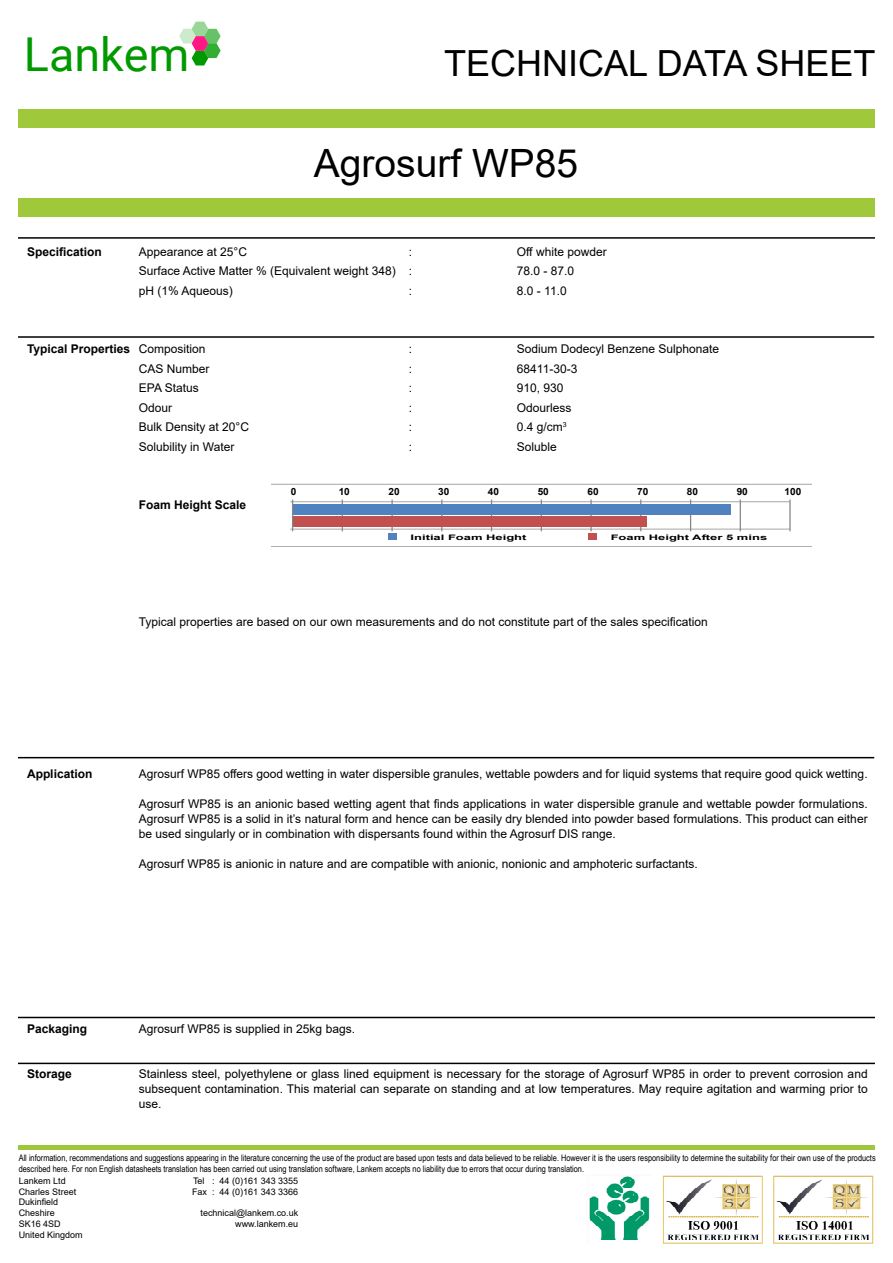
<style>
.page{position:relative;width:893px;height:1263px;background:#fff}
.page>*{position:absolute;margin:0;border:0;box-sizing:border-box;transform-origin:0 0}
.t1{font:46.65px "Roboto";color:#090}
.t2{font:39px "Arial";color:#000}
.t3{font:36px "Arial";color:#000}
.t4{font:12px/15px "Arial";color:#000;text-align:justify}
.t5{font:700 12px "Arial";color:#000}
.t6{font:700 9.9px "Arial";color:#010101}
.t7{font:9px/10.8px "Arial Narrow";color:#000}
.t8{font:9px/10.8px "Arial";color:#000}
.t9{font:700 7.5px "Arial";color:#000;scale:1.71 1}
</style>
<div class="page">
<div style="left:19px;top:110px;width:856px;height:18px;background:#9fc83b"></div>
<hr style="left:18px;top:1145px;width:856px;height:4px;background:#9fc73b">
<hr style="left:18px;top:237px;width:857px;height:2px;background:#000">
<hr style="left:18px;top:336px;width:856px;height:2px;background:#000">
<hr style="left:18px;top:1017px;width:857px;height:1px;background:#000">
<hr style="left:18px;top:1063px;width:857px;height:1px;background:#000">
<hr style="left:18px;top:757px;width:856px;height:1px;background:#000">
<div style="left:18px;top:198px;width:856px;height:18px;background:#9fc83b"></div>
<img style="left:586px;top:1175px;width:288px;height:69px">
<svg style="left:272px;top:484px;width:540px;height:63px"></svg>
<div style="left:588px;top:533px;width:9px;height:7px;background:#c1514f"></div>
<div style="left:388px;top:533px;width:9px;height:7px;background:#4f82be"></div>
<svg style="left:179px;top:22px;width:42px;height:44px"></svg>
<h1 class="t1" style="left:24px;top:21px;width:167px">Lankem</h1>
<h3 class="t3" style="left:444px;top:38px;width:433px">TECHNICAL DATA SHEET</h3>
<h2 class="t2" style="left:314px;top:136px;width:266px">Agrosurf WP85</h2>
<p class="t5" style="left:27px;top:243px;width:76px">Specification</p>
<p class="t4" style="left:139px;top:244px;width:110px">Appearance at 25°C</p>
<p class="t4" style="left:409px;top:244px;width:5px">:</p>
<p class="t4" style="left:517px;top:244px;width:91px">Off white powder</p>
<p class="t4" style="left:139px;top:263px;width:275px">Surface Active Matter % (Equivalent weight 348) :</p>
<p class="t4" style="left:517px;top:263px;width:59px">78.0 - 87.0</p>
<p class="t4" style="left:139px;top:283px;width:96px">pH (1% Aqueous)</p>
<p class="t4" style="left:409px;top:283px;width:5px">:</p>
<p class="t4" style="left:517px;top:283px;width:51px">8.0 - 11.0</p>
<p class="t5" style="left:27px;top:340px;width:105px">Typical Properties</p>
<p class="t4" style="left:139px;top:341px;width:68px">Composition</p>
<p class="t4" style="left:409px;top:341px;width:5px">:</p>
<p class="t4" style="left:517px;top:341px;width:204px">Sodium Dodecyl Benzene Sulphonate</p>
<p class="t4" style="left:139px;top:361px;width:72px">CAS Number</p>
<p class="t4" style="left:409px;top:361px;width:5px">:</p>
<p class="t4" style="left:517px;top:361px;width:62px">68411-30-3</p>
<p class="t4" style="left:139px;top:380px;width:61px">EPA Status</p>
<p class="t4" style="left:409px;top:380px;width:5px">:</p>
<p class="t4" style="left:517px;top:380px;width:48px">910, 930</p>
<p class="t4" style="left:139px;top:400px;width:35px">Odour</p>
<p class="t4" style="left:409px;top:400px;width:5px">:</p>
<p class="t4" style="left:517px;top:400px;width:56px">Odourless</p>
<p class="t4" style="left:139px;top:419px;width:112px">Bulk Density at 20°C</p>
<p class="t4" style="left:409px;top:419px;width:5px">:</p>
<p class="t4" style="left:517px;top:419px;width:51px">0.4 g/cm<sup>3</sup></p>
<p class="t4" style="left:139px;top:439px;width:97px">Solubility in Water</p>
<p class="t4" style="left:409px;top:439px;width:5px">:</p>
<p class="t4" style="left:517px;top:439px;width:42px">Soluble</p>
<p class="t5" style="left:139px;top:496px;width:109px">Foam Height Scale</p>
<p class="t6" style="left:291px;top:485px;width:7px">0</p>
<p class="t6" style="left:339px;top:485px;width:13px">10</p>
<p class="t6" style="left:388px;top:485px;width:13px">20</p>
<p class="t6" style="left:438px;top:485px;width:13px">30</p>
<p class="t6" style="left:488px;top:485px;width:13px">40</p>
<p class="t6" style="left:538px;top:485px;width:13px">50</p>
<p class="t6" style="left:587px;top:485px;width:13px">60</p>
<p class="t6" style="left:637px;top:485px;width:13px">70</p>
<p class="t6" style="left:687px;top:485px;width:13px">80</p>
<p class="t6" style="left:737px;top:485px;width:13px">90</p>
<p class="t6" style="left:785px;top:485px;width:18px">100</p>
<p class="t9" style="left:411px;top:532px;width:69px">Initial Foam Height</p>
<p class="t9" style="left:611px;top:532px;width:93px">Foam Height After 5 mins</p>
<p class="t4" style="left:139px;top:614px;width:570px">Typical properties are based on our own measurements and do not constitute part of the sales specification</p>
<p class="t5" style="left:27px;top:765px;width:67px">Application</p>
<p class="t4" style="left:139px;top:766px;width:730px">Agrosurf WP85 offers good wetting in water dispersible granules, wettable powders and for liquid systems that require good quick wetting.</p>
<p class="t4" style="left:139px;top:796px;width:730px">Agrosurf WP85 is an anionic based wetting agent that finds applications in water dispersible granule and wettable powder formulations.<br>Agrosurf WP85 is a solid in it’s natural form and hence can be easily dry blended into powder based formulations. This product can either be used singularly or in combination with dispersants found within the Agrosurf DIS range.</p>
<p class="t4" style="left:139px;top:856px;width:560px">Agrosurf WP85 is anionic in nature and are compatible with anionic, nonionic and amphoteric surfactants.</p>
<p class="t5" style="left:27px;top:1020px;width:62px">Packaging</p>
<p class="t5" style="left:27px;top:1065px;width:46px">Storage</p>
<p class="t4" style="left:139px;top:1021px;width:218px">Agrosurf WP85 is supplied in 25kg bags.</p>
<p class="t4" style="left:139px;top:1066px;width:730px">Stainless steel, polyethylene or glass lined equipment is necessary for the storage of Agrosurf WP85 in order to prevent corrosion and subsequent contamination. This material can separate on standing and at low temperatures. May require agitation and warming prior to use.</p>
<p class="t7" style="left:19px;top:1152px;width:858px">All information, recommendations and suggestions appearing in the literature concerning the use of the product are based upon tests and data believed to be reliable. However it is the users responsibility to determine the suitability for their own use of the products described here. For non English datasheets translation has been carried out using translation software, Lankem accepts no liability due to errors that occur during translation.</p>
<p class="t8" style="left:19px;top:1175px;width:66px">Lankem Ltd<br>Charles Street<br>Dukinfield<br>Cheshire<br>SK16 4SD<br>United Kingdom</p>
<p class="t8" style="left:192px;top:1175px;width:108px">Tel : 44 (0)161 343 3355<br>Fax : 44 (0)161 343 3366</p>
<p class="t8" style="left:201px;top:1207px;width:99px;text-align:right">technical@lankem.co.uk www.lankem.eu</p>
</div>
